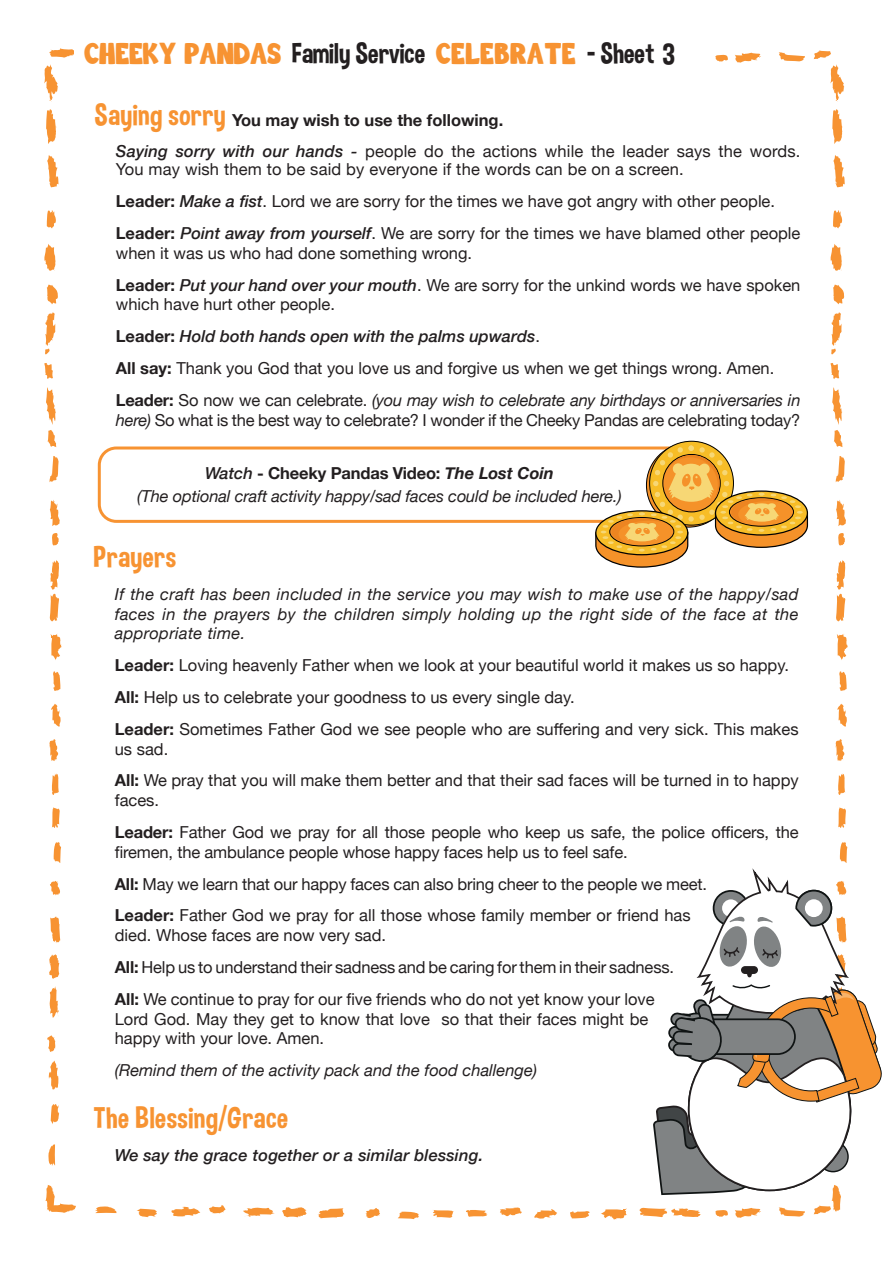
<style>
.page{position:relative;width:893px;height:1263px;background:#fff}
.page>*{position:absolute;margin:0;border:0;box-sizing:border-box;transform-origin:0 0}
.Section_title{font:30px "Dimbo";letter-spacing:.015em;color:#f79332}
.t1{font:18px "Big Bottom Cartoon";color:#f79332}
.BODY{font:16.5px/19.8px "Helvetica Neue";color:#231f20}
.BODY-2{font:italic 16.5px/19.8px "Helvetica Neue";letter-spacing:.02em;color:#231f20;text-align:justify}
.Section_title-2{font:700 16.5px "Helvetica Neue";color:#231f20}
.Section_title-3{font:italic 16.5px "Helvetica Neue";letter-spacing:-.01em;color:#231f20}
.BODY-3{font:italic 16.5px "Helvetica Neue";color:#231f20}
.BODY-4{font:italic 500 16.5px "Helvetica Neue";color:#231f20}
.Section_title-4{font:italic 500 16.5px "Helvetica Neue";letter-spacing:.01em;color:#231f20}
.s1{font-family:"Dimbo";font-size:28.65px;color:#231f20}
.s2{font-family:"Dimbo";font-size:30px;color:#231f20}
.s3{font-family:"Dimbo";font-weight:400;font-size:30px;color:#f79332}
.s4{font-weight:500;font-style:italic}
.s5{font-weight:700}
.s6{font-weight:700;font-style:normal}
.s7{font-weight:400;font-style:normal}
.s8{font-style:italic}
</style>
<div class="page">
<svg style="left:49px;top:48px;width:25px;height:10px"></svg>
<svg style="left:735px;top:53px;width:26px;height:10px"></svg>
<svg style="left:778px;top:52px;width:27px;height:9px"></svg>
<svg style="left:715px;top:54px;width:13px;height:8px"></svg>
<svg style="left:44px;top:64px;width:14px;height:80px"></svg>
<svg style="left:47px;top:155px;width:12px;height:33px"></svg>
<svg style="left:44px;top:244px;width:12px;height:27px"></svg>
<svg style="left:50px;top:916px;width:10px;height:27px"></svg>
<svg style="left:51px;top:634px;width:11px;height:26px"></svg>
<svg style="left:49px;top:986px;width:10px;height:32px"></svg>
<svg style="left:49px;top:954px;width:10px;height:25px"></svg>
<svg style="left:49px;top:1060px;width:10px;height:30px"></svg>
<svg style="left:50px;top:560px;width:9px;height:62px"></svg>
<svg style="left:50px;top:500px;width:10px;height:26px"></svg>
<svg style="left:47px;top:285px;width:11px;height:19px"></svg>
<svg style="left:49px;top:739px;width:10px;height:22px"></svg>
<svg style="left:49px;top:456px;width:10px;height:26px"></svg>
<svg style="left:51px;top:1104px;width:8px;height:20px"></svg>
<svg style="left:51px;top:703px;width:10px;height:24px"></svg>
<svg style="left:48px;top:1144px;width:7px;height:22px"></svg>
<svg style="left:47px;top:210px;width:9px;height:19px"></svg>
<svg style="left:54px;top:842px;width:7px;height:21px"></svg>
<svg style="left:52px;top:807px;width:8px;height:21px"></svg>
<svg style="left:52px;top:773px;width:7px;height:22px"></svg>
<svg style="left:53px;top:671px;width:7px;height:20px"></svg>
<svg style="left:46px;top:387px;width:10px;height:60px"></svg>
<svg style="left:47px;top:1035px;width:9px;height:17px"></svg>
<svg style="left:50px;top:881px;width:10px;height:14px"></svg>
<svg style="left:44px;top:363px;width:9px;height:16px"></svg>
<svg style="left:52px;top:533px;width:7px;height:13px"></svg>
<svg style="left:45px;top:312px;width:10px;height:42px"></svg>
<svg style="left:814px;top:50px;width:31px;height:94px"></svg>
<svg style="left:833px;top:155px;width:12px;height:33px"></svg>
<svg style="left:830px;top:244px;width:12px;height:27px"></svg>
<svg style="left:837px;top:634px;width:11px;height:26px"></svg>
<svg style="left:836px;top:560px;width:9px;height:62px"></svg>
<svg style="left:836px;top:500px;width:10px;height:26px"></svg>
<svg style="left:833px;top:285px;width:11px;height:19px"></svg>
<svg style="left:835px;top:739px;width:10px;height:22px"></svg>
<svg style="left:835px;top:456px;width:10px;height:26px"></svg>
<svg style="left:837px;top:703px;width:10px;height:24px"></svg>
<svg style="left:833px;top:210px;width:9px;height:19px"></svg>
<svg style="left:838px;top:807px;width:8px;height:21px"></svg>
<svg style="left:838px;top:773px;width:7px;height:22px"></svg>
<svg style="left:839px;top:671px;width:8px;height:20px"></svg>
<svg style="left:832px;top:387px;width:11px;height:60px"></svg>
<svg style="left:830px;top:363px;width:9px;height:16px"></svg>
<svg style="left:838px;top:533px;width:7px;height:13px"></svg>
<svg style="left:831px;top:312px;width:11px;height:42px"></svg>
<svg style="left:318px;top:1208px;width:27px;height:10px"></svg>
<svg style="left:601px;top:1208px;width:26px;height:12px"></svg>
<svg style="left:243px;top:1207px;width:32px;height:10px"></svg>
<svg style="left:282px;top:1207px;width:25px;height:10px"></svg>
<svg style="left:171px;top:1206px;width:29px;height:10px"></svg>
<svg style="left:46px;top:1185px;width:30px;height:28px"></svg>
<svg style="left:500px;top:1207px;width:22px;height:10px"></svg>
<svg style="left:137px;top:1209px;width:20px;height:8px"></svg>
<svg style="left:534px;top:1209px;width:23px;height:10px"></svg>
<svg style="left:95px;top:1206px;width:22px;height:7px"></svg>
<svg style="left:398px;top:1211px;width:21px;height:8px"></svg>
<svg style="left:433px;top:1210px;width:21px;height:8px"></svg>
<svg style="left:466px;top:1210px;width:22px;height:7px"></svg>
<svg style="left:570px;top:1211px;width:20px;height:7px"></svg>
<svg style="left:209px;top:1205px;width:17px;height:9px"></svg>
<svg style="left:365px;top:1208px;width:15px;height:10px"></svg>
<div style="left:98px;top:446px;width:595px;height:77px;border:3px solid #f79332;border-radius:17px"></div>
<svg style="left:639px;top:842px;width:243px;height:376px"></svg>
<svg style="left:595px;top:445px;width:214px;height:123px"></svg>
<p class="t1" style="left:84px;top:47px;width:592px">CHEEKY PANDAS <span class="s1">Family Service</span> CELEBRATE <span class="s1">- Sheet</span> <span class="s2">3</span></p>
<p class="Section_title-2" style="left:95px;top:107px;width:410px"><span class="s3">Saying sorry</span> You may wish to use the following.</p>
<p class="BODY" style="left:116px;top:142px;width:686px;line-height:18.8px"><span class="s4">Saying sorry with our hands -</span> people do the actions while the leader says the words.<br>You may wish them to be said by everyone if the words can be on a screen.</p>
<p class="BODY" style="left:116px;top:192px;width:661px"><span class="s5">Leader:</span> <span class="s4">Make a fist</span>. Lord we are sorry for the times we have got angry with other people.</p>
<p class="BODY" style="left:116px;top:224px;width:686px"><span class="s5">Leader:</span> <span class="s4">Point away from yourself</span>. We are sorry for the times we have blamed other people when it was us who had done something wrong.</p>
<p class="BODY" style="left:116px;top:276px;width:686px"><span class="s5">Leader:</span> <span class="s4">Put your hand over your mouth</span>. We are sorry for the unkind words we have spoken which have hurt other people.</p>
<p class="BODY-4" style="left:116px;top:322px;width:426px"><span class="s6">Leader:</span> Hold both hands open with the palms upwards<span class="s7">.</span></p>
<p class="BODY" style="left:116px;top:359px;width:660px"><span class="s5">All say:</span> Thank you God that you love us and forgive us when we get things wrong. Amen.</p>
<p class="BODY" style="left:116px;top:391px;width:686px"><span class="s5">Leader:</span> So now we can celebrate. <span class="s8">(you may wish to celebrate any birthdays or anniversaries in here)</span> So what is the best way to celebrate? I wonder if the Cheeky Pandas are celebrating today?</p>
<p class="Section_title-2" style="left:205px;top:460px;width:350px"><span class="s4">Watch</span> - Cheeky Pandas Video: <span class="s8">The Lost Coin</span></p>
<p class="Section_title-3" style="left:137px;top:484px;width:486px">(The optional craft activity happy/sad faces could be included here.)</p>
<p class="Section_title" style="left:94px;top:538px;width:84px">Prayers</p>
<p class="BODY-2" style="left:115px;top:585px;width:685px">If the craft has been included in the service you may wish to make use of the happy/sad faces in the prayers by the children simply holding up the right side of the face at the appropriate time.</p>
<p class="BODY" style="left:115px;top:656px;width:676px"><span class="s5">Leader:</span> Loving heavenly Father when we look at your beautiful world it makes us so happy.</p>
<p class="BODY" style="left:115px;top:688px;width:461px"><span class="s5">All:</span> Help us to celebrate your goodness to us every single day.</p>
<p class="BODY" style="left:115px;top:720px;width:685px"><span class="s5">Leader:</span> Sometimes Father God we see people who are suffering and very sick. This makes us sad.</p>
<p class="BODY" style="left:115px;top:771px;width:685px"><span class="s5">All:</span> We pray that you will make them better and that their sad faces will be turned in to happy faces.</p>
<p class="BODY" style="left:115px;top:823px;width:685px"><span class="s5">Leader:</span> Father God we pray for all those people who keep us safe, the police officers, the firemen, the ambulance people whose happy faces help us to feel safe.</p>
<p class="BODY" style="left:115px;top:875px;width:594px"><span class="s5">All:</span> May we learn that our happy faces can also bring cheer to the people we meet.</p>
<p class="BODY" style="left:115px;top:906px;width:577px"><span class="s5">Leader:</span> Father God we pray for all those whose family member or friend has died. Whose faces are now very sad.</p>
<p class="BODY" style="left:115px;top:958px;width:561px"><span class="s5">All:</span> Help us to understand their sadness and be caring for them in their sadness.</p>
<p class="BODY" style="left:115px;top:990px;width:541px"><span class="s5">All:</span> We continue to pray for our five friends who do not yet know your love<br>Lord God. May they get to know that love so that their faces might be happy with your love. Amen.</p>
<p class="BODY-3" style="left:115px;top:1058px;width:424px">(Remind them of the activity pack and the food challenge)</p>
<p class="Section_title" style="left:94px;top:1100px;width:196px">The Blessing/Grace</p>
<p class="Section_title-4" style="left:115px;top:1141px;width:370px">We say the grace together or a similar blessing.</p>
</div>
